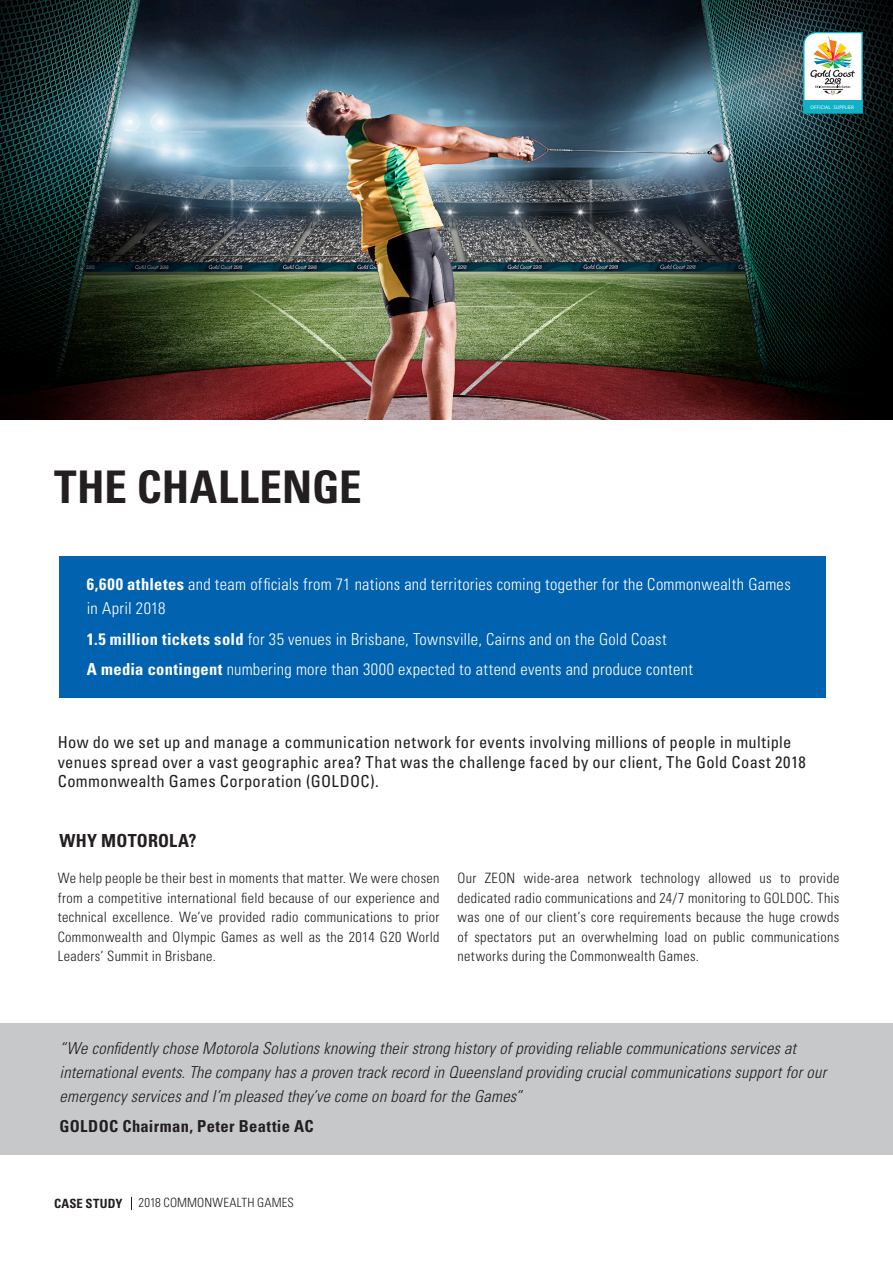
<style>
.page{position:relative;width:893px;height:1263px;background:#fff}
.page>*{position:absolute;margin:0;border:0;box-sizing:border-box;transform-origin:0 0}
.Body_Text{font:700 condensed 45px "Univers LT Std";letter-spacing:.005em;color:#231f20}
.Body_Text-2{font:700 condensed 18px "Univers LT Std";letter-spacing:.015em;color:#231f20}
.Body_Text-3{font:italic 300 condensed 16.5px/24px "Univers LT Std";letter-spacing:.015em;color:#231f20}
.Body_Text-4{font:300 condensed 16.5px/24px "Univers LT Std";letter-spacing:.02em;color:#fff}
.Body_Text-5{font:condensed 16.5px/19.5px "Univers LT Std";letter-spacing:.02em;color:#231f20}
.Body_Text-6{font:700 condensed 16.5px "Univers LT Std";letter-spacing:.02em;color:#231f20}
.Body_Text-7{font:300 condensed 14.25px/19.5px "Univers LT Std";letter-spacing:.025em;color:#231f20;text-align:justify}
.t1{font:300 condensed 12.75px "Univers LT Std";letter-spacing:.01em;color:#231f20}
.t2{font:700 condensed 12.75px "Univers LT Std";letter-spacing:.02em;color:#231f20}
.t3{font:700 5.1px "FS Albert GOLDOC";letter-spacing:.01em;color:#fff}
.s1{font-weight:700}
</style>
<div class="page">
<div style="left:60px;top:556px;width:766px;height:142px;background:#0162b0"></div>
<div style="left:0;top:1023px;width:893px;height:132px;background:#c7c8ca"></div>
<img style="left:0;top:0;width:893px;height:420px">
<svg style="left:803px;top:32px;width:60px;height:81px"></svg>
<svg style="left:131px;top:1197px;width:1px;height:13px"></svg>
<p class="t3" style="left:810px;top:104px;width:45px">OFFICIAL SUPPLIER</p>
<p class="Body_Text" style="left:54px;top:460px;width:309px">THE CHALLENGE</p>
<p class="Body_Text-4" style="left:87px;top:572px;width:705px"><span class="s1">6,600 athletes</span> and team officials from 71 nations and territories coming together for the Commonwealth Games in April 2018</p>
<p class="Body_Text-4" style="left:87px;top:627px;width:581px"><span class="s1">1.5 million tickets sold</span> for 35 venues in Brisbane, Townsville, Cairns and on the Gold Coast</p>
<p class="Body_Text-4" style="left:87px;top:658px;width:608px"><span class="s1">A media contingent</span> numbering more than 3000 expected to attend events and produce content</p>
<p class="Body_Text-5" style="left:58px;top:732px;width:750px">How do we set up and manage a communication network for events involving millions of people in multiple venues spread over a vast geographic area? That was the challenge faced by our client, The Gold Coast 2018<br>Commonwealth Games Corporation (GOLDOC).</p>
<p class="Body_Text-2" style="left:60px;top:829px;width:139px">WHY MOTOROLA?</p>
<p class="Body_Text-7" style="left:58px;top:868px;width:383px">We help people be their best in moments that matter. We were chosen from a competitive international field because of our experience and technical excellence. We’ve provided radio communications to prior Commonwealth and Olympic Games as well as the 2014 G20 World Leaders’ Summit in Brisbane.</p>
<p class="Body_Text-7" style="left:457px;top:868px;width:383px">Our ZEON wide-area network technology allowed us to provide dedicated radio communications and 24/7 monitoring to GOLDOC. This was one of our client’s core requirements because the huge crowds of spectators put an overwhelming load on public communications networks during the Commonwealth Games.</p>
<p class="Body_Text-3" style="left:60px;top:1036px;width:768px">“We confidently chose Motorola Solutions knowing their strong history of providing reliable communications services at international events. The company has a proven track record in Queensland providing crucial communications support for our emergency services and I’m pleased they’ve come on board for the Games”</p>
<p class="Body_Text-6" style="left:60px;top:1116px;width:256px">GOLDOC Chairman, Peter Beattie AC</p>
<p class="t2" style="left:54px;top:1196px;width:70px">CASE STUDY</p>
<p class="t1" style="left:138px;top:1195px;width:157px">2018 COMMONWEALTH GAMES</p>
</div>
